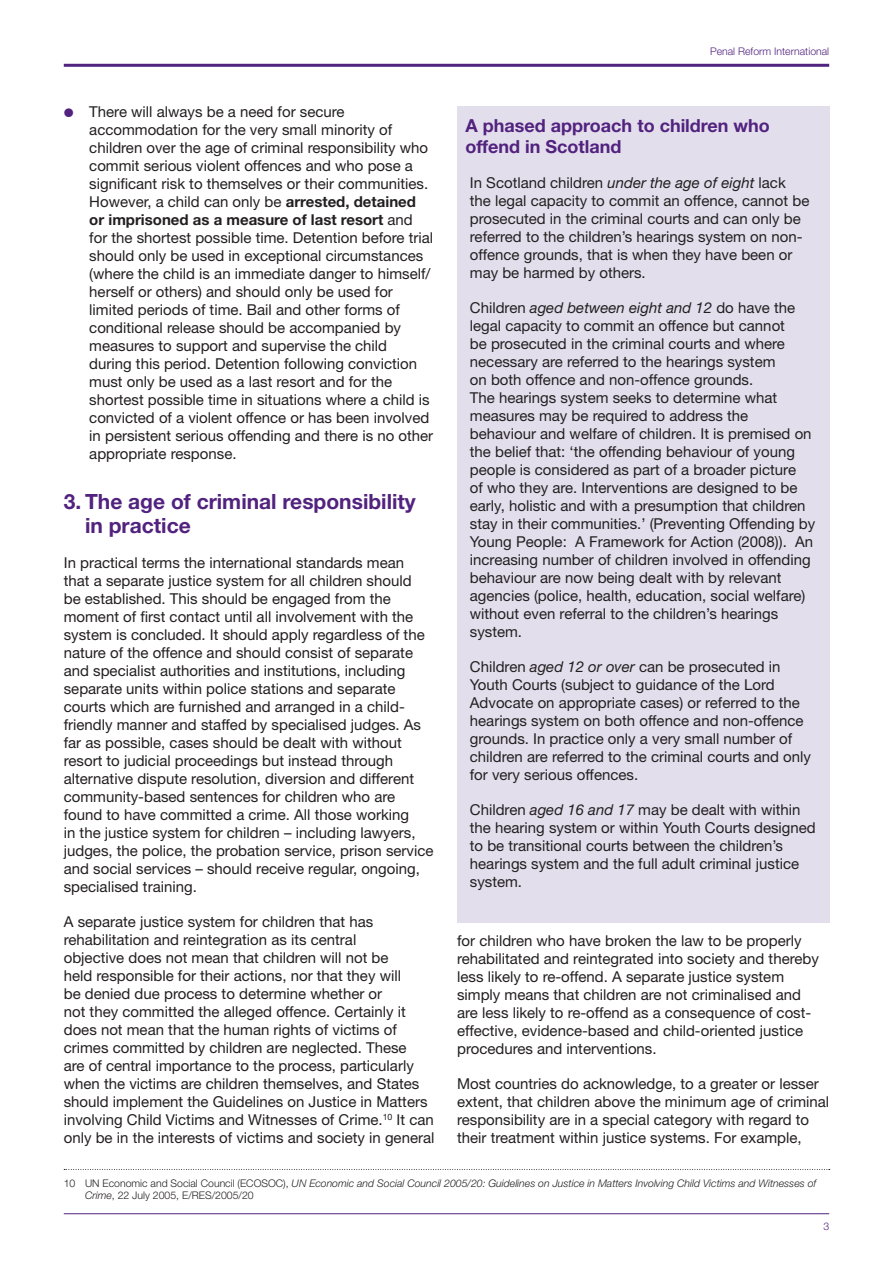
<style>
.page{position:relative;width:893px;height:1263px;background:#fff}
.page>*{position:absolute;margin:0;border:0;box-sizing:border-box;transform-origin:0 0}
.t1{font:700 21px/24px "Helvetica Neue LT Std";color:#52227f}
.box_head{font:700 18px/21px "Helvetica Neue LT Std";color:#52227f}
.text{font:15px/18px "Helvetica Neue LT Std";color:#231f20}
.box_text{font:15px/18px "Helvetica Neue LT Std";color:#231f20}
.footnote_first{font:italic 300 10.5px/12px "Helvetica Neue LT Std";color:#231f20}
.running_head{font:300 10.5px "Helvetica Neue LT Std";color:#52227f}
.s1{font-family:"Mathematical Pi Six";font-size:12px;color:#52227f}
.s2{font-weight:700}
.s3{font-style:italic}
.s4{font-style:normal}
</style>
<div class="page">
<hr style="left:64px;top:1213px;width:765px;height:1px;background:#52227f">
<hr style="left:64px;top:64px;width:765px;height:3px;background:#52227f">
<svg style="left:64px;top:1169px;width:766px;height:1px"></svg>
<div style="left:457px;top:106px;width:372px;height:817px;background:#e3deec"></div>
<p class="running_head" style="left:710px;top:45px;width:121px">Penal Reform International</p>
<p class="text" style="left:89px;top:102px;width:345px;text-indent:-26px"><span class="s1">D</span> There will always be a need for secure accommodation for the very small minority of children over the age of criminal responsibility who commit serious violent offences and who pose a significant risk to themselves or their communities.<br>However, a child can only be <span class="s2">arrested, detained or imprisoned as a measure of last resort</span> and for the shortest possible time. Detention before trial should only be used in exceptional circumstances (where the child is an immediate danger to himself/ herself or others) and should only be used for limited periods of time. Bail and other forms of conditional release should be accompanied by measures to support and supervise the child during this period. Detention following conviction must only be used as a last resort and for the shortest possible time in situations where a child is convicted of a violent offence or has been involved in persistent serious offending and there is no other appropriate response.</p>
<p class="t1" style="left:85px;top:489px;width:332px;text-indent:-21px">3. The age of criminal responsibility in practice</p>
<p class="text" style="left:64px;top:553px;width:371px">In practical terms the international standards mean that a separate justice system for all children should<br>be established. This should be engaged from the moment of first contact until all involvement with the system is concluded. It should apply regardless of the nature of the offence and should consist of separate and specialist authorities and institutions, including separate units within police stations and separate courts which are furnished and arranged in a child&shy;friendly manner and staffed by specialised judges. As far as possible, cases should be dealt with without resort to judicial proceedings but instead through alternative dispute resolution, diversion and different community-based sentences for children who are found to have committed a crime. All those working<br>in the justice system for children – including lawyers, judges, the police, the probation service, prison service and social services – should receive regular, ongoing, specialised training.</p>
<p class="text" style="left:64px;top:912px;width:372px">A separate justice system for children that has rehabilitation and reintegration as its central<br>objective does not mean that children will not be<br>held responsible for their actions, nor that they will<br>be denied due process to determine whether or<br>not they committed the alleged offence. Certainly it does not mean that the human rights of victims of crimes committed by children are neglected. These<br>are of central importance to the process, particularly when the victims are children themselves, and States should implement the Guidelines on Justice in Matters involving Child Victims and Witnesses of Crime.<sup>10</sup> It can only be in the interests of victims and society in general</p>
<p class="box_head" style="left:466px;top:115px;width:306px">A phased approach to children who offend in Scotland</p>
<p class="box_text" style="left:470px;top:173px;width:341px">In Scotland children <span class="s3">under the age of eight</span> lack the legal capacity to commit an offence, cannot be prosecuted in the criminal courts and can only be referred to the children’s hearings system on non&shy;offence grounds, that is when they have been or may be harmed by others.</p>
<p class="box_text" style="left:470px;top:298px;width:347px">Children <span class="s3">aged between eight and 12</span> do have the legal capacity to commit an offence but cannot<br>be prosecuted in the criminal courts and where necessary are referred to the hearings system<br>on both offence and non-offence grounds.<br>The hearings system seeks to determine what measures may be required to address the behaviour and welfare of children. It is premised on the belief that: ‘the offending behaviour of young people is considered as part of a broader picture<br>of who they are. Interventions are designed to be early, holistic and with a presumption that children stay in their communities.’ (Preventing Offending by Young People: A Framework for Action (2008)). An increasing number of children involved in offending behaviour are now being dealt with by relevant agencies (police, health, education, social welfare) without even referral to the children’s hearings system.</p>
<p class="box_text" style="left:470px;top:657px;width:343px">Children <span class="s3">aged 12 or over</span> can be prosecuted in Youth Courts (subject to guidance of the Lord Advocate on appropriate cases) or referred to the hearings system on both offence and non-offence grounds. In practice only a very small number of children are referred to the criminal courts and only for very serious offences.</p>
<p class="box_text" style="left:470px;top:800px;width:347px">Children <span class="s3">aged 16 and 17</span> may be dealt with within the hearing system or within Youth Courts designed to be transitional courts between the children’s hearings system and the full adult criminal justice system.</p>
<p class="text" style="left:457px;top:932px;width:363px">for children who have broken the law to be properly rehabilitated and reintegrated into society and thereby less likely to re-offend. A separate justice system simply means that children are not criminalised and are less likely to re-offend as a consequence of cost&shy;effective, evidence-based and child-oriented justice procedures and interventions.</p>
<p class="text" style="left:457px;top:1075px;width:374px">Most countries do acknowledge, to a greater or lesser extent, that children above the minimum age of criminal responsibility are in a special category with regard to their treatment within justice systems. For example,</p>
<p class="footnote_first" style="left:85px;top:1177px;width:733px;text-indent:-21px"><span class="s4">10 UN Economic and Social Council (ECOSOC),</span> UN Economic and Social Council 2005/20: Guidelines on Justice in Matters Involving Child Victims and Witnesses of<br>Crime<span class="s4">, 22 July 2005, E/RES/2005/20</span></p>
<p class="running_head" style="left:823px;top:1219px;width:7px">3</p>
</div>
